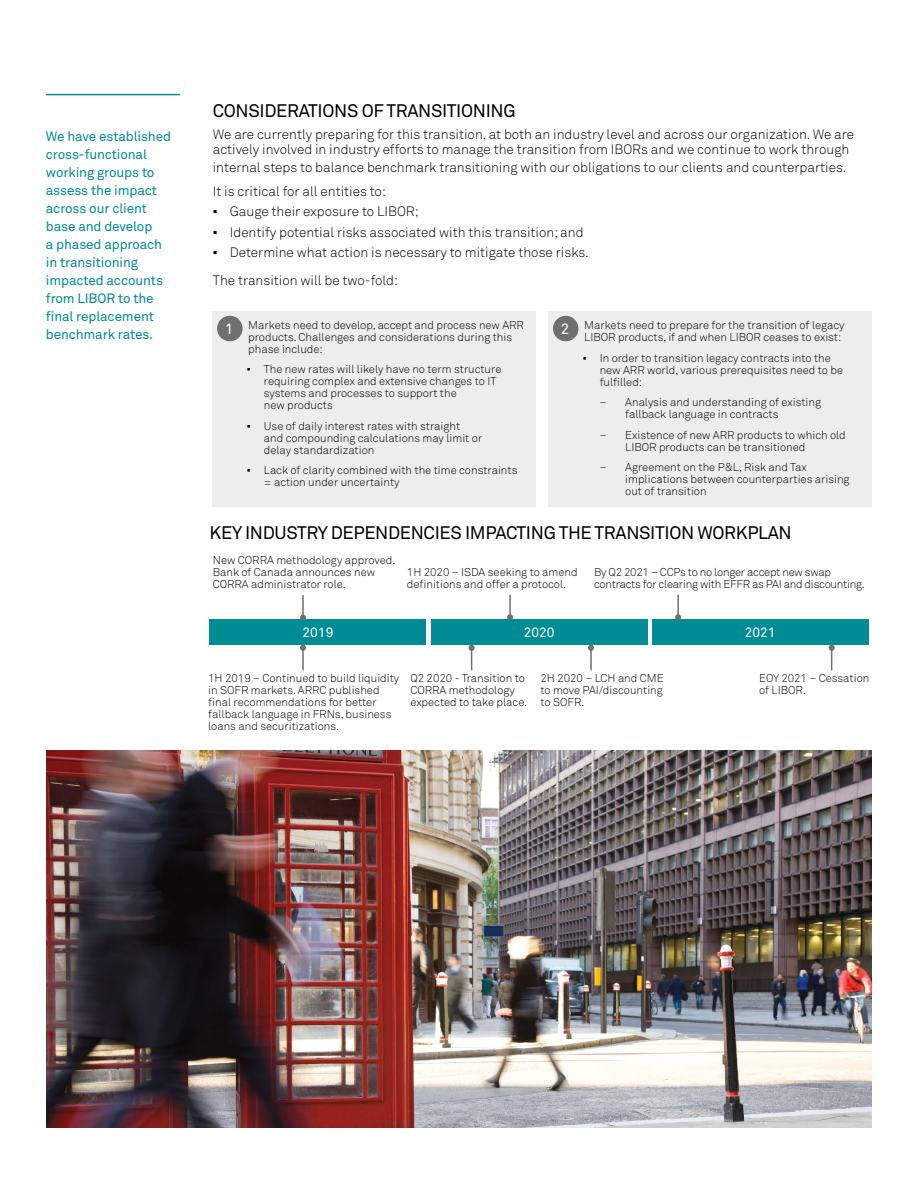
<style>
.page{position:relative;width:918px;height:1188px;background:#fff}
.page>*{position:absolute;margin:0;border:0;box-sizing:border-box;transform-origin:0 0}
.t1{font:18px "Akkurat Pro";letter-spacing:-.02em;color:#000}
.t2{font:15px "Akkurat Pro";color:#fff}
.t3{font:300 13.5px/15px "Akkurat Pro";color:#000}
.t4{font:13.5px/18px "Akkurat Pro";letter-spacing:-.01em;color:#008c95}
.t5{font:13.5px "Akkurat Pro";color:#fff}
.t6{font:300 11.25px/12px "Akkurat Pro";color:#000}
.t7{font:300 11.25px/12px "Akkurat Pro";letter-spacing:-.02em;color:#000}
.s1{font-family:"Arial";font-weight:400}
.s2{font-size:12px}
</style>
<div class="page">
<div style="left:210px;top:619px;width:216px;height:26px;background:#008c95"></div>
<div style="left:431px;top:619px;width:217px;height:26px;background:#008c95"></div>
<div style="left:652px;top:619px;width:217px;height:26px;background:#008c95"></div>
<hr style="left:509px;top:595px;width:2px;height:22px;background:#6f6f6f">
<svg style="left:507px;top:614px;width:6px;height:6px"></svg>
<hr style="left:590px;top:648px;width:2px;height:22px;background:#6f6f6f">
<svg style="left:588px;top:645px;width:6px;height:6px"></svg>
<hr style="left:302px;top:648px;width:2px;height:22px;background:#6f6f6f">
<svg style="left:300px;top:645px;width:6px;height:6px"></svg>
<hr style="left:677px;top:595px;width:2px;height:22px;background:#6f6f6f">
<svg style="left:675px;top:614px;width:6px;height:6px"></svg>
<svg style="left:829px;top:645px;width:6px;height:25px"></svg>
<hr style="left:46px;top:94px;width:134px;height:1px;background:#008c95">
<div style="left:213px;top:311px;width:323px;height:196px;background:#ededed"></div>
<div style="left:549px;top:311px;width:323px;height:196px;background:#ededed"></div>
<div style="left:217px;top:316px;width:26px;height:25px;background:#6f6f6f;border-radius:50%"></div>
<div style="left:553px;top:316px;width:25px;height:25px;background:#6f6f6f;border-radius:50%"></div>
<img style="left:47px;top:750px;width:824px;height:378px">
<hr style="left:302px;top:595px;width:2px;height:23px;background:#6f6f6f">
<svg style="left:300px;top:615px;width:6px;height:6px"></svg>
<svg style="left:469px;top:645px;width:6px;height:25px"></svg>
<p class="t4" style="left:46px;top:127px;width:127px">We have established cross-functional working groups to assess the impact across our client base and develop<br>a phased approach in transitioning impacted accounts from LIBOR to the final replacement benchmark rates.</p>
<h1 class="t1" style="left:213px;top:101px;width:304px">CONSIDERATIONS OF TRANSITIONING</h1>
<p class="t3" style="left:213px;top:127px;width:643px">We are currently preparing for this transition, at both an industry level and across our organization. We are actively involved in industry efforts to manage the transition from IBORs and we continue to work through</p>
<p class="t3" style="left:213px;top:156px;width:635px;line-height:23.5px">internal steps to balance benchmark transitioning with our obligations to our clients and counterparties.<br>It is critical for all entities to:</p>
<p class="t3" style="left:213px;top:204px;width:207px"><span class="s1">▪</span> Gauge their exposure to LIBOR;</p>
<p class="t3" style="left:213px;top:224px;width:372px"><span class="s1">▪</span> Identify potential risks associated with this transition; and</p>
<p class="t3" style="left:213px;top:238px;width:378px;line-height:27.8px"><span class="s1">▪</span> Determine what action is necessary to mitigate those risks.<br>The transition will be two-fold:</p>
<p class="t6" style="left:248px;top:319px;width:277px;text-indent:-27px">1. Markets need to develop, accept and process new ARR products. Challenges and considerations during this phase include:</p>
<p class="t6" style="left:264px;top:363px;width:239px;text-indent:-17px"><span class="s1">▪</span> The new rates will likely have no term structure requiring complex and extensive changes to IT systems and processes to support the<br>new products</p>
<p class="t6" style="left:264px;top:420px;width:220px;text-indent:-17px"><span class="s1">▪</span> Use of daily interest rates with straight and compounding calculations may limit or delay standardization</p>
<p class="t6" style="left:264px;top:464px;width:255px;text-indent:-17px"><span class="s1">▪</span> Lack of clarity combined with the time constraints = action under uncertainty</p>
<p class="t6" style="left:557px;top:319px;width:289px;text-align:right"><span class="s2">2.</span> Markets need to prepare for the transition of legacy<br>LIBOR products, if and when LIBOR ceases to exist:</p>
<p class="t6" style="left:600px;top:352px;width:245px;text-indent:-17px"><span class="s1">▪</span> In order to transition legacy contracts into the new ARR world, various prerequisites need to be fulfilled:</p>
<p class="t6" style="left:625px;top:396px;width:197px;text-indent:-26px">– Analysis and understanding of existing fallback language in contracts</p>
<p class="t6" style="left:625px;top:429px;width:222px;text-indent:-26px">– Existence of new ARR products to which old<br>LIBOR products can be transitioned</p>
<p class="t6" style="left:625px;top:461px;width:226px;text-indent:-26px">– Agreement on the P&amp;L, Risk and Tax implications between counterparties arising out of transition</p>
<h2 class="t2" style="left:225px;top:320px;width:10px">1</h2>
<h2 class="t2" style="left:561px;top:320px;width:10px">2</h2>
<h1 class="t1" style="left:210px;top:522px;width:327px">KEY INDUSTRY DEPENDENCIES IMPACTing</h1>
<h1 class="t1" style="left:559px;top:522px;width:235px">THE TRANSITION WORKPLAN</h1>
<p class="t6" style="left:213px;top:554px;width:184px">New CORRA methodology approved.<br>Bank of Canada announces new<br>CORRA administrator role.</p>
<p class="t6" style="left:407px;top:566px;width:172px">1H 2020 – ISDA seeking to amend definitions and offer a protocol.</p>
<p class="t7" style="left:594px;top:566px;width:272px">By Q2 2021 – CCPs to no longer accept new swap contracts for clearing with EFFR as PAI and discounting.</p>
<p class="t5" style="left:303px;top:625px;width:32px">2019</p>
<p class="t5" style="left:524px;top:625px;width:32px">2020</p>
<p class="t5" style="left:745px;top:625px;width:32px">2021</p>
<p class="t6" style="left:208px;top:672px;width:193px">1H 2019 – Continued to build liquidity in SOFR markets. ARRC published final recommendations for better fallback language in FRNs, business loans and securitizations.</p>
<p class="t6" style="left:540px;top:672px;width:125px;text-align:justify">2H 2020 – LCH and CME to move PAI/discounting to SOFR.</p>
<p class="t6" style="left:759px;top:672px;width:112px">EOY 2021 – Cessation of LIBOR.</p>
<p class="t6" style="left:410px;top:672px;width:118px">Q2 2020 - Transition to<br>CORRA methodology expected to take place.</p>
</div>
